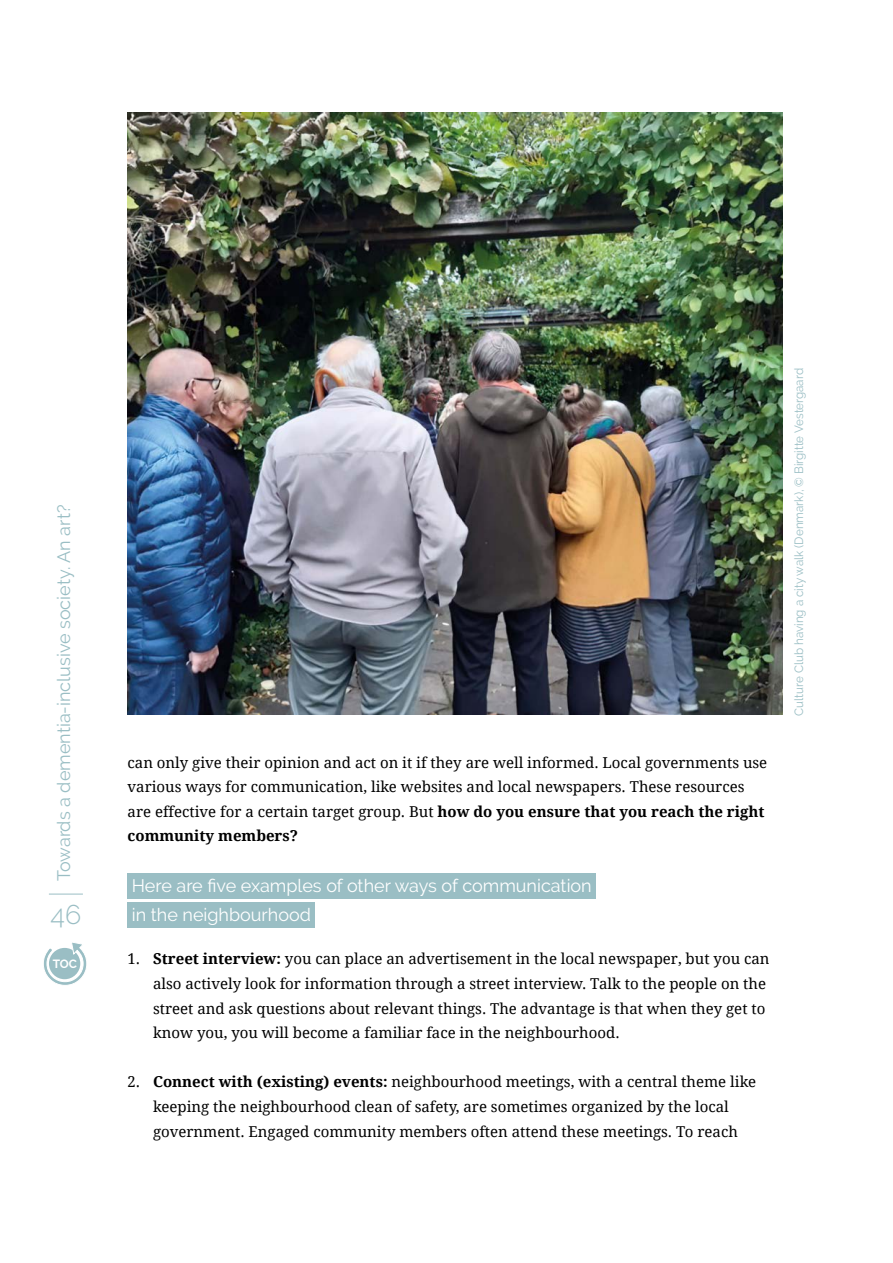
<style>
.page{position:relative;width:893px;height:1263px;background:#fff}
.page>*{position:absolute;margin:0;border:0;box-sizing:border-box;transform-origin:0 0}
.t1{font:300 27px "Raleway";color:#9abec4}
.t2{font:18px/28.5px "Raleway";color:#fff}
.t3{font:18px "Raleway";color:#9abec4}
.t4{font:15px/24.6px "Droid Serif";color:#000}
.t5{font:12px "Raleway";color:#9abec4}
.t6{font:700 11.85px "Raleway";color:#fff}
.s1{font-weight:700}
</style>
<div class="page">
<svg style="left:43px;top:942px;width:44px;height:43px"></svg>
<hr style="left:49px;top:894px;width:34px;height:1px;background:#9abec4">
<div style="left:128px;top:873px;width:468px;height:26px;background:#9abec4"></div>
<div style="left:128px;top:902px;width:187px;height:25px;background:#9abec4"></div>
<img style="left:128px;top:113px;width:654px;height:601px">
<p class="t3" style="left:53px;top:881px;width:378px;rotate:-90deg">Towards a dementia-inclusive society. An art?</p>
<h1 class="t1" style="left:51px;top:898px;width:32px">46</h1>
<p class="t6" style="left:53px;top:957px;width:26px">TOC</p>
<p class="t4" style="left:128px;top:749px;width:641px">can only give their opinion and act on it if they are well informed. Local governments use various ways for communication, like websites and local newspapers. These resources are effective for a certain target group. But <span class="s1">how do you ensure that you reach the right community members?</span></p>
<p class="t2" style="left:132px;top:871px;width:461px">Here are five examples of other ways of communication in the neighbourhood</p>
<p class="t4" style="left:153px;top:946px;width:618px;text-indent:-26px">1. <span class="s1">Street interview:</span> you can place an advertisement in the local newspaper, but you can also actively look for information through a street interview. Talk to the people on the street and ask questions about relevant things. The advantage is that when they get to know you, you will become a familiar face in the neighbourhood.</p>
<p class="t4" style="left:128px;top:1069px;width:630px;text-align:center">2. <span class="s1">Connect with (existing) events:</span> neighbourhood meetings, with a central theme like keeping the neighbourhood clean of safety, are sometimes organized by the local government. Engaged community members often attend these meetings. To reach</p>
<p class="t5" style="left:792px;top:716px;width:349px;rotate:-90deg">Culture Club having a city walk (Denmark), © Birgitte Vestergaard</p>
</div>
